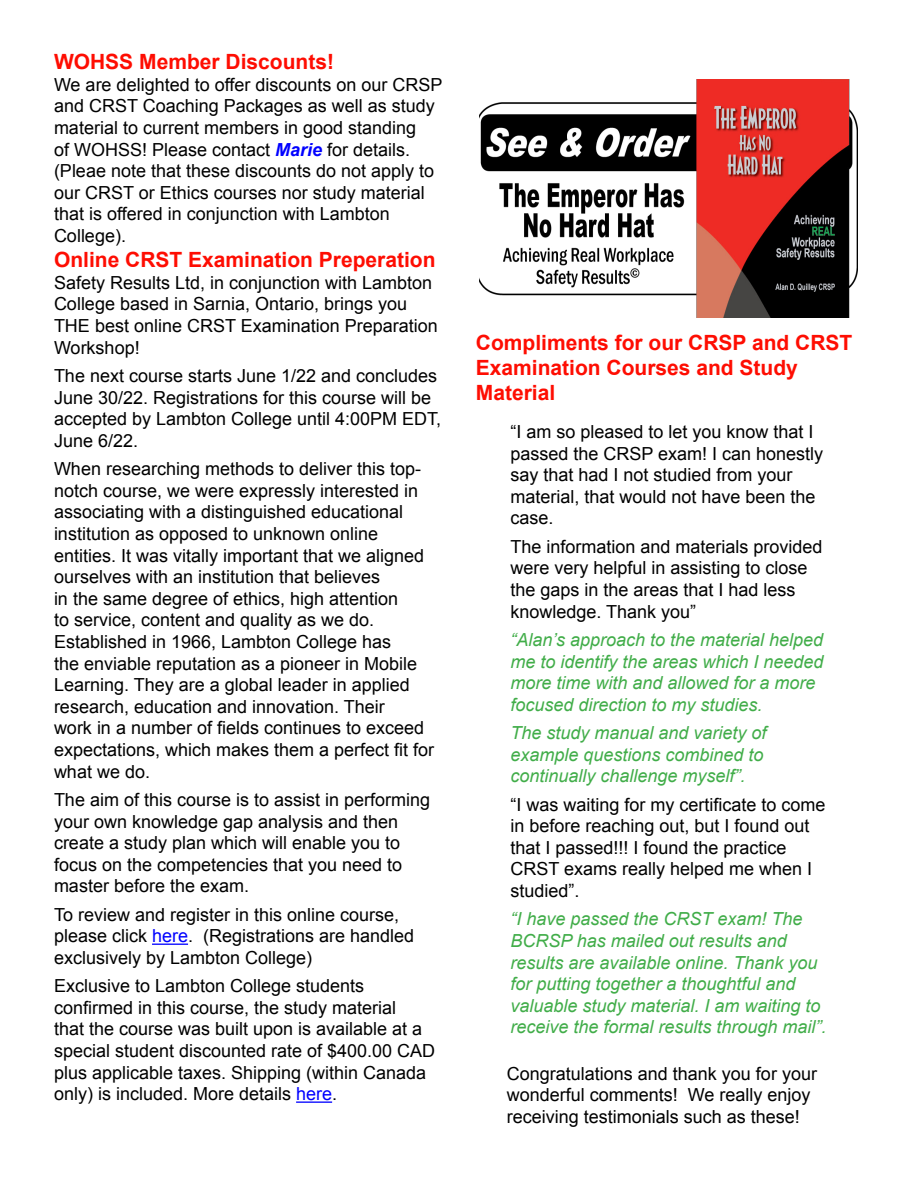
<style>
.page{position:relative;width:918px;height:1188px;background:#fff}
.page>*{position:absolute;margin:0;border:0;box-sizing:border-box;transform-origin:0 0}
.t1{font:700 21px/25.2px "Arial";color:#fe0d02}
.t2{font:18px/21.6px "Arial";color:#000}
.t3{font:italic 18px/21.6px "Arial";color:#41ad49}
.s1{font-weight:700;font-style:italic;color:#00f}
.s2{color:#00f}
</style>
<div class="page">
<hr style="left:152px;top:944px;width:36px;height:1px;background:#00f">
<hr style="left:296px;top:1101px;width:36px;height:2px;background:#00f">
<img style="left:479px;top:80px;width:378px;height:238px">
<p class="t1" style="left:54px;top:50px;width:282px">WOHSS Member Discounts!</p>
<p class="t2" style="left:54px;top:74px;width:390px">We are delighted to offer discounts on our CRSP and CRST Coaching Packages as well as study material to current members in good standing<br>of WOHSS! Please contact <span class="s1">Marie</span> for details. (Pleae note that these discounts do not apply to our CRST or Ethics courses nor study material that is offered in conjunction with Lambton College).</p>
<p class="t1" style="left:54px;top:248px;width:383px">Online CRST Examination Preperation</p>
<p class="t2" style="left:54px;top:272px;width:385px">Safety Results Ltd, in conjunction with Lambton College based in Sarnia, Ontario, brings you THE best online CRST Examination Preparation Workshop!</p>
<p class="t2" style="left:54px;top:365px;width:389px">The next course starts June 1/22 and concludes June 30/22. Registrations for this course will be accepted by Lambton College until 4:00PM EDT, June 6/22.</p>
<p class="t2" style="left:54px;top:458px;width:382px">When researching methods to deliver this top&shy;notch course, we were expressly interested in associating with a distinguished educational institution as opposed to unknown online entities. It was vitally important that we aligned ourselves with an institution that believes<br>in the same degree of ethics, high attention<br>to service, content and quality as we do.<br>Established in 1966, Lambton College has<br>the enviable reputation as a pioneer in Mobile Learning. They are a global leader in applied research, education and innovation. Their<br>work in a number of fields continues to exceed expectations, which makes them a perfect fit for what we do.</p>
<p class="t2" style="left:54px;top:789px;width:378px">The aim of this course is to assist in performing your own knowledge gap analysis and then create a study plan which will enable you to focus on the competencies that you need to master before the exam.</p>
<p class="t2" style="left:54px;top:904px;width:362px">To review and register in this online course, please click <span class="s2">here</span>. (Registrations are handled exclusively by Lambton College)</p>
<p class="t2" style="left:54px;top:975px;width:383px">Exclusive to Lambton College students confirmed in this course, the study material<br>that the course was built upon is available at a special student discounted rate of $400.00 CAD plus applicable taxes. Shipping (within Canada only) is included. More details <span class="s2">here</span>.</p>
<p class="t1" style="left:476px;top:331px;width:378px">Compliments for our CRSP and CRST<br>Examination Courses and Study<br>Material</p>
<p class="t2" style="left:510px;top:421px;width:314px">“I am so pleased to let you know that I passed the CRSP exam! I can honestly say that had I not studied from your material, that would not have been the case.</p>
<p class="t2" style="left:510px;top:536px;width:314px">The information and materials provided were very helpful in assisting to close the gaps in the areas that I had less knowledge. Thank you”</p>
<p class="t3" style="left:510px;top:629px;width:315px">“Alan’s approach to the material helped me to identify the areas which I needed more time with and allowed for a more focused direction to my studies.</p>
<p class="t3" style="left:510px;top:722px;width:258px">The study manual and variety of example questions combined to continually challenge myself”.</p>
<p class="t2" style="left:510px;top:794px;width:317px">“I was waiting for my certificate to come in before reaching out, but I found out that I passed!!! I found the practice<br>CRST exams really helped me when I studied”.</p>
<p class="t3" style="left:510px;top:909px;width:318px">“I have passed the CRST exam! The BCRSP has mailed out results and results are available online. Thank you for putting together a thoughtful and valuable study material. I am waiting to receive the formal results through mail”.</p>
<p class="t2" style="left:507px;top:1063px;width:312px">Congratulations and thank you for your wonderful comments! We really enjoy receiving testimonials such as these!</p>
</div>
